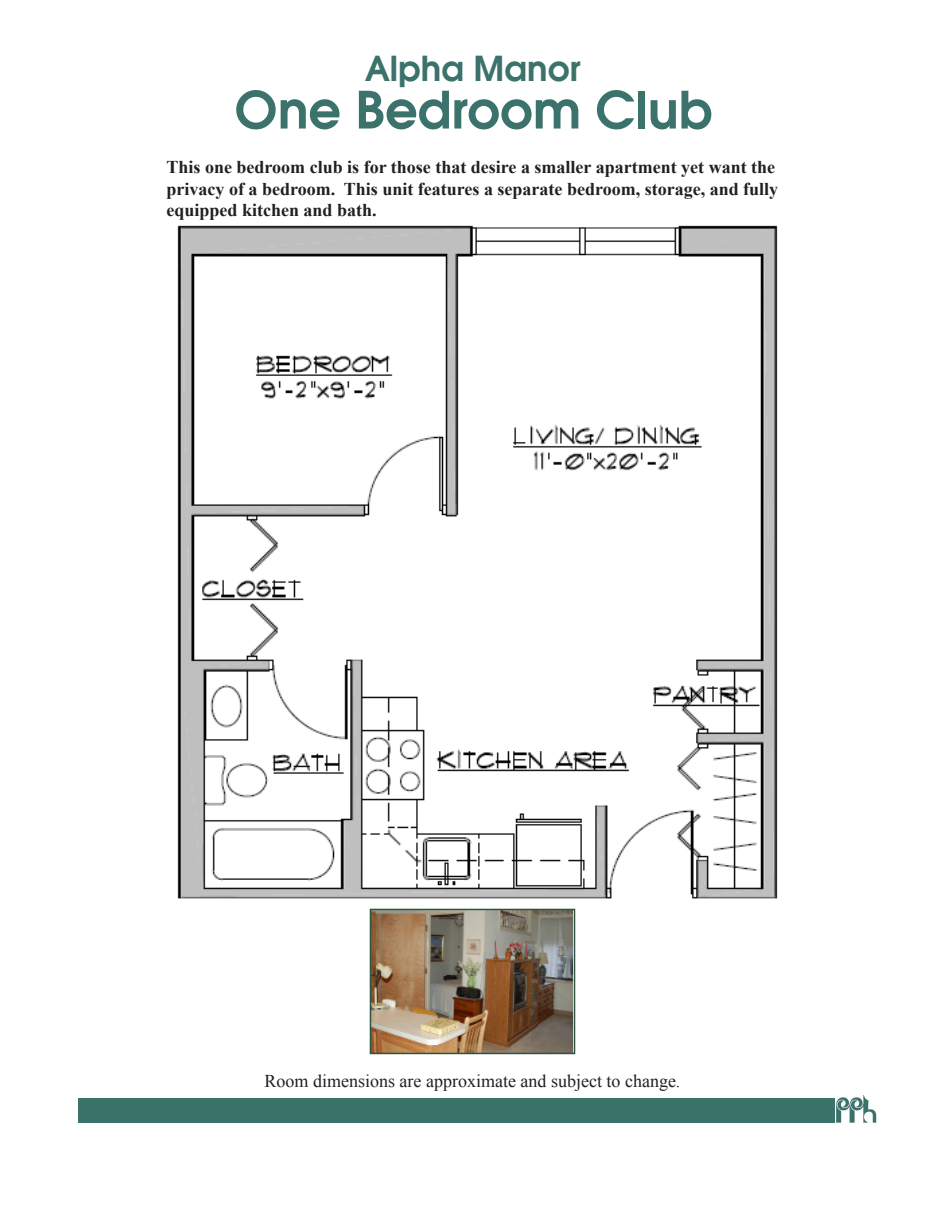
<style>
.page{position:relative;width:945px;height:1215px;background:#fff}
.page>*{position:absolute;margin:0;border:0;box-sizing:border-box;transform-origin:0 0}
.t1{font:54px "Moderne Demi";color:#3b726b}
.t2{font:36px "Moderne Demi";letter-spacing:.005em;color:#3b726b}
.t3{font:700 18px/21.6px "Times New Roman";color:#231f20}
.t4{font:18px "Times New Roman";color:#231f20}
</style>
<div class="page">
<img style="left:373px;top:912px;width:199px;height:139px">
<div style="left:370px;top:909px;width:205px;height:145px;border:2px solid #2e5342"></div>
<img style="left:836px;top:1095px;width:41px;height:28px">
<div style="left:79px;top:1098px;width:756px;height:25px;background:#3b726a"></div>
<img style="left:177px;top:225px;width:601px;height:674px">
<h2 class="t2" style="left:366px;top:54px;width:216px">Alpha Manor</h2>
<h1 class="t1" style="left:235px;top:89px;width:479px">One Bedroom Club</h1>
<p class="t3" style="left:167px;top:156px;width:613px">This one bedroom club is for those that desire a smaller apartment yet want the privacy of a bedroom. This unit features a separate bedroom, storage, and fully equipped kitchen and bath.</p>
<p class="t4" style="left:265px;top:1071px;width:417px">Room dimensions are approximate and subject to change.</p>
</div>
